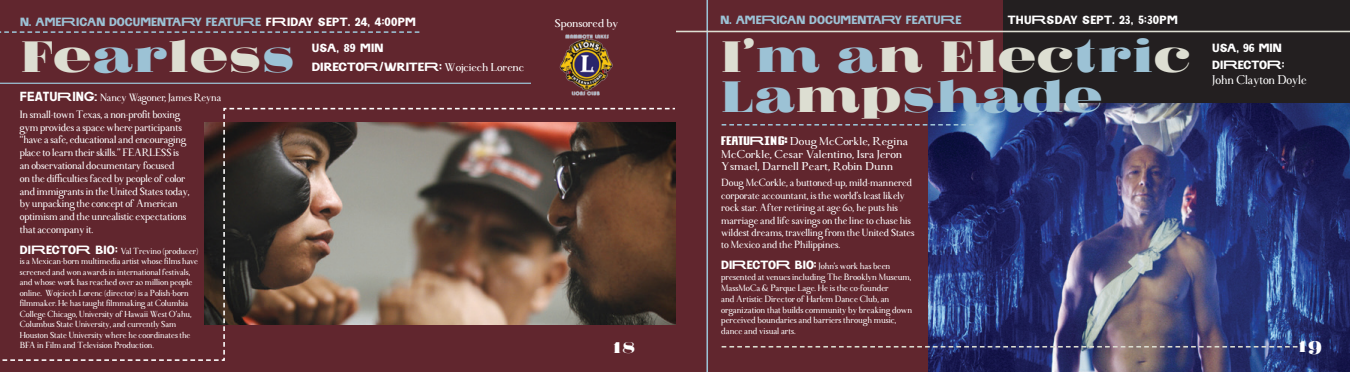
<style>
.page{position:relative;width:1350px;height:372px;background:#fff}
.page>*{position:absolute;margin:0;border:0;box-sizing:border-box;transform-origin:0 0}
.t1{font:42.5px/40px "Fat Flamingo 5";color:#9cc2d5}
.t2{font:42.5px "Fat Flamingo 5";color:#ddded2}
.t3{font:15px "Fat Flamingo 5";color:#fff}
.t4{font:12.5px "Monteros";color:#fff}
.t5{font:11.88px/18.8px "SELENAMARIN";color:#fff}
.t6{font:11.88px "SELENAMARIN";color:#9cc2d5}
.t7{font:11.88px "SELENAMARIN";letter-spacing:.02em;color:#fff}
.t8{font:11.88px/16.2px "SELENAMARIN";letter-spacing:-.02em;color:#fff}
.t9{font:11.25px/12.5px "Monteros";letter-spacing:.01em;color:#fff;scale:1.08 1}
.t10{font:10.62px/12.8px "Monteros";letter-spacing:-.01em;color:#fff}
.t11{font:10.25px/12.4px "Monteros";color:#fff}
.t12{font:9px/10.9px "Monteros";color:#fff}
.t13{font:8.75px/10.5px "Monteros";color:#fff}
.s1{font-family:"SELENAMARIN Width 2"}
.s2{color:#9cc2d5}
.s3{font-family:"SELENAMARIN Width 2";color:#9cc2d5}
.s4{font-family:"Monteros";font-size:11.25px}
.s5{color:#ddded2}
.s6{font-family:"a Atomic Md";font-size:11.88px}
.s7{font-family:"SELENAMARIN Width 2";font-size:11.88px}
.s8{font-family:"SELENAMARIN";font-size:11.88px}
.s9{font-family:"Day Display";font-size:12.5px}
</style>
<div class="page">
<div style="left:675px;top:0;width:675px;height:371px;background:#61262e"></div>
<div style="left:1003px;top:0;width:347px;height:371px;background:#231f20"></div>
<img style="left:929px;top:103px;width:421px;height:268px">
<svg style="left:722px;top:345px;width:576px;height:2px"></svg>
<hr style="left:706px;top:0;width:2px;height:371px;background:#9cc2d5">
<hr style="left:676px;top:31px;width:674px;height:1px;background:#ddded2">
<svg style="left:722px;top:124px;width:252px;height:1px"></svg>
<div style="left:0;top:0;width:676px;height:371px;background:#61262e"></div>
<hr style="left:0;top:82px;width:531px;height:2px;background:#9cc2d5">
<svg style="left:0;top:31px;width:419px;height:2px"></svg>
<svg style="left:2px;top:107px;width:674px;height:254px"></svg>
<img style="left:559px;top:34px;width:54px;height:62px">
<h3 class="t6" style="left:720px;top:13px;width:98px">N. AME<span class="s1">R</span>ICAN DOC</h3>
<h3 class="t6" style="left:833px;top:13px;width:130px">UMENTA<span class="s1">RY</span> FEATU<span class="s1">R</span>E</h3>
<h3 class="t7" style="left:1008px;top:13px;width:162px">THU<span class="s1">R</span>SDAY SEPT. 23, 5:30PM</h3>
<h3 class="t6" style="left:20px;top:15px;width:98px">N. AME<span class="s1">R</span>ICAN DOC</h3>
<h3 class="t5" style="left:133px;top:13px;width:275px"><span class="s2">UMENTA</span><span class="s3">RY</span> <span class="s2">FEATU</span><span class="s3">R</span><span class="s2">E</span> F<span class="s1">R</span>IDAY SEPT. 24, 4:00PM</h3>
<h1 class="t2" style="left:20px;top:31px;width:277px">Fe<span class="s2">ar</span>les<span class="s2">s</span></h1>
<h3 class="t5" style="left:312px;top:39px;width:214px">USA, 89 MIN<br>DIRECTO<span class="s1">R</span>/WRITE<span class="s1">R</span>: <span class="s4">Wojciech Lorenc</span></h3>
<h3 class="t8" style="left:1212px;top:40px;width:74px">USA, 96 MIN<br>DI<span class="s1">R</span>ECTO<span class="s1">R</span>:</h3>
<h3 class="t4" style="left:1212px;top:71px;width:96px">John Clayton Doyle</h3>
<p class="t9" style="left:555px;top:17px;width:60px">Sponsored by</p>
<h1 class="t1" style="left:720px;top:38px;width:472px"><span class="s5">I’</span>m a<span class="s5">n Elec</span>tri<span class="s5">c<br></span>La<span class="s5">mp</span>shade</h1>
<p class="t10" style="left:20px;top:90px;width:203px;line-height:16.5px"><span class="s6">FEATU</span><span class="s7">R</span><span class="s6">ING:</span> Nancy Wagoner, James Reyna<br>In small-town Texas, a non-profit boxing</p>
<p class="t10" style="left:20px;top:121px;width:171px">gym provides a space where participants “have a safe, educational and encouraging place to learn their skills.” FEARLESS is an observational documentary focused<br>on the difficulties faced by people of color and immigrants in the United States today, by unpacking the concept of American optimism and the unrealistic expectations that accompany it.</p>
<p class="t13" style="left:20px;top:245px;width:180px"><span class="s8">DI</span><span class="s7">R</span><span class="s8">ECTO</span> <span class="s7">R</span> <span class="s8">BIO :</span> Val Trevino (producer) is a Mexican-born multimedia artist whose films have screened and won awards in international festivals, and whose work has reached over 20 million people online. Wojciech Lorenc (director) is a Polish-born filmmaker. He has taught filmmaking at Columbia College Chicago, University of Hawaii West O’ahu, Columbus State University, and currently Sam Houston State University where he coordinates the BFA in Film and Television Production.</p>
<p class="t9" style="left:721px;top:135px;width:174px"><span class="s9">FEATU</span><span class="s7">R</span><span class="s9">ING:</span> Doug McCorkle, Regina<br>McCorkle, Cesar Valentino, Isra Jeron<br>Ysmael, Darnell Peart, Robin Dunn</p>
<p class="t11" style="left:721px;top:177px;width:195px">Doug McCorkle, a buttoned-up, mild-mannered corporate accountant, is the world’s least likely rock star. After retiring at age 60, he puts his marriage and life savings on the line to chase his wildest dreams, travelling from the United States to Mexico and the Philippines.</p>
<p class="t12" style="left:721px;top:260px;width:192px"><span class="s8">DI</span><span class="s7">R</span><span class="s8">ECTO</span><span class="s7">R</span> <span class="s8">BIO:</span> John’s work has been presented at venues including The Brooklyn Museum, MassMoCa &amp; Parque Lage. He is the co-founder<br>and Artistic Director of Harlem Dance Club, an organization that builds community by breaking down perceived boundaries and barriers through music, dance and visual arts.</p>
<h2 class="t3" style="left:613px;top:338px;width:23px">18</h2>
<h2 class="t3" style="left:1299px;top:337px;width:25px">19</h2>
</div>
